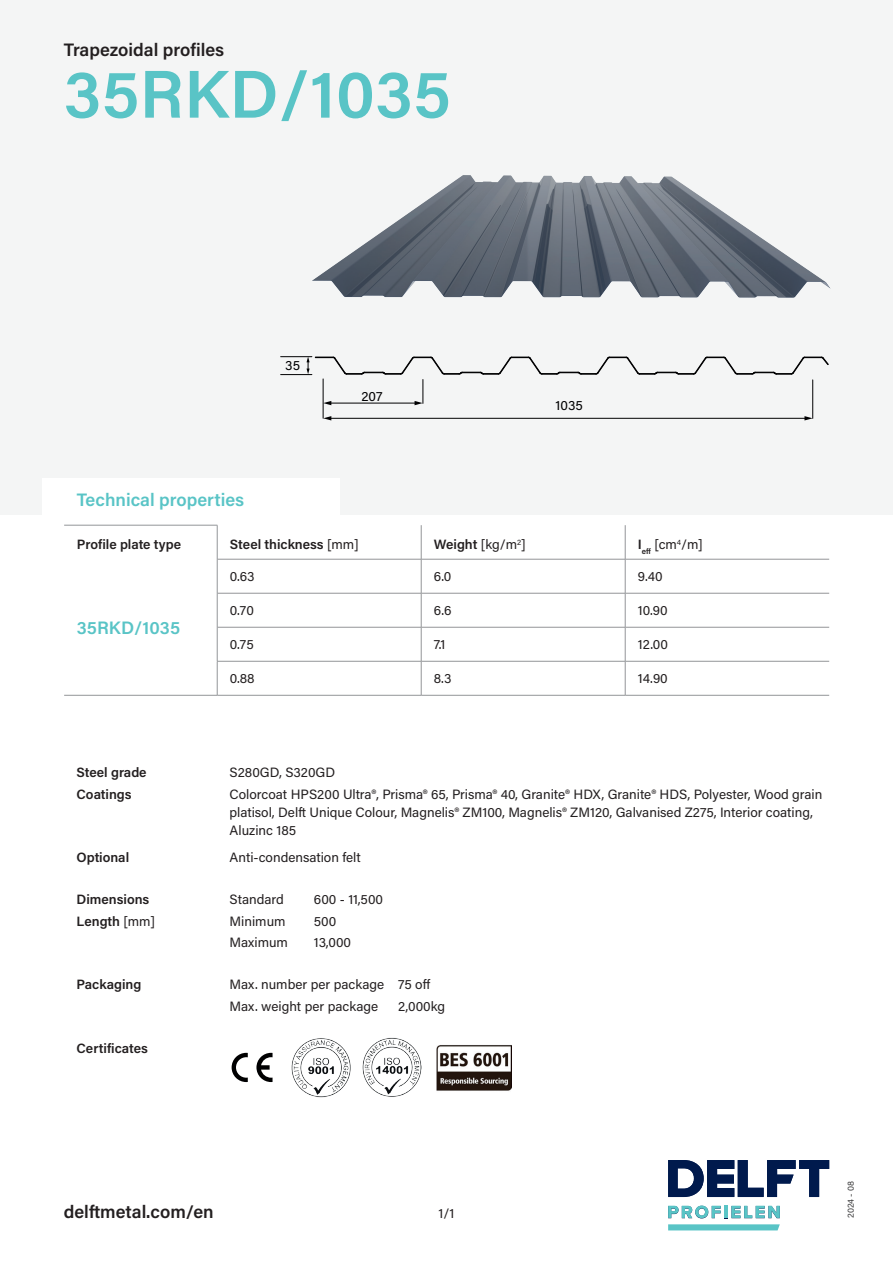
<style>
.page{position:relative;width:893px;height:1263px;background:#fff}
.page>*{position:absolute;margin:0;border:0;box-sizing:border-box;transform-origin:0 0}
.t1{font:600 67.5px "Acumin Pro";letter-spacing:.005em;color:#59c4c6}
.t2{font:600 18px "Acumin Pro";color:#231f20}
.t3{font:600 18px "Acumin Pro";color:#59c4c6}
.t4{font:13.5px/18px "Acumin Pro";color:#231f20}
.t5{font:600 13.5px "Acumin Pro";color:#231f20}
.t6{font:13.5px "Acumin Pro";color:#000001}
.t7{font:9px "Acumin Pro";color:#3e3e3f}
.s1{font-weight:400}
.s2{font-weight:600}
</style>
<div class="page">
<svg style="left:668px;top:1224px;width:112px;height:6px"></svg>
<div style="left:0;top:0;width:893px;height:514px;background:#f4f5f5"></div>
<div style="left:43px;top:478px;width:297px;height:58px;background:#fff"></div>
<hr style="left:64px;top:695px;width:153px;height:1px;background:#939598">
<hr style="left:64px;top:525px;width:153px;height:1px;background:#939598">
<hr style="left:217px;top:559px;width:204px;height:1px;background:#939598">
<hr style="left:421px;top:559px;width:204px;height:1px;background:#939598">
<hr style="left:625px;top:559px;width:204px;height:1px;background:#939598">
<hr style="left:217px;top:593px;width:204px;height:1px;background:#939598">
<hr style="left:421px;top:593px;width:204px;height:1px;background:#939598">
<hr style="left:625px;top:593px;width:204px;height:1px;background:#939598">
<hr style="left:217px;top:627px;width:204px;height:1px;background:#939598">
<hr style="left:421px;top:627px;width:204px;height:1px;background:#939598">
<hr style="left:625px;top:627px;width:204px;height:1px;background:#939598">
<hr style="left:217px;top:661px;width:204px;height:1px;background:#939598">
<hr style="left:421px;top:661px;width:204px;height:1px;background:#939598">
<hr style="left:625px;top:661px;width:204px;height:1px;background:#939598">
<hr style="left:217px;top:695px;width:204px;height:1px;background:#939598">
<hr style="left:421px;top:695px;width:204px;height:1px;background:#939598">
<hr style="left:625px;top:695px;width:204px;height:1px;background:#939598">
<hr style="left:217px;top:525px;width:1px;height:34px;background:#939598">
<hr style="left:421px;top:525px;width:1px;height:34px;background:#939598">
<hr style="left:625px;top:525px;width:1px;height:34px;background:#939598">
<hr style="left:217px;top:559px;width:1px;height:34px;background:#939598">
<hr style="left:421px;top:559px;width:1px;height:34px;background:#939598">
<hr style="left:625px;top:559px;width:1px;height:34px;background:#939598">
<hr style="left:217px;top:593px;width:1px;height:34px;background:#939598">
<hr style="left:421px;top:593px;width:1px;height:34px;background:#939598">
<hr style="left:625px;top:593px;width:1px;height:34px;background:#939598">
<hr style="left:217px;top:627px;width:1px;height:34px;background:#939598">
<hr style="left:421px;top:627px;width:1px;height:34px;background:#939598">
<hr style="left:625px;top:627px;width:1px;height:34px;background:#939598">
<hr style="left:217px;top:661px;width:1px;height:34px;background:#939598">
<hr style="left:421px;top:661px;width:1px;height:34px;background:#939598">
<hr style="left:625px;top:661px;width:1px;height:34px;background:#939598">
<hr style="left:812px;top:380px;width:1px;height:38px;background:#000001">
<hr style="left:323px;top:379px;width:1px;height:39px;background:#000001">
<hr style="left:281px;top:356px;width:31px;height:1px;background:#000001">
<hr style="left:281px;top:374px;width:31px;height:1px;background:#000001">
<hr style="left:330px;top:418px;width:476px;height:1px;background:#000001">
<svg style="left:804px;top:416px;width:9px;height:4px"></svg>
<svg style="left:323px;top:416px;width:8px;height:4px"></svg>
<svg style="left:307px;top:356px;width:522px;height:49px"></svg>
<svg style="left:256px;top:1053px;width:17px;height:29px"></svg>
<svg style="left:232px;top:1053px;width:16px;height:29px"></svg>
<img style="left:292px;top:1038px;width:59px;height:59px">
<img style="left:436px;top:1045px;width:76px;height:46px">
<img style="left:362px;top:1037px;width:60px;height:60px">
<svg style="left:668px;top:1205px;width:112px;height:13px"></svg>
<svg style="left:668px;top:1160px;width:161px;height:37px"></svg>
<img style="left:312px;top:175px;width:519px;height:123px">
<h2 class="t2" style="left:64px;top:37px;width:162px">Trapezoidal profiles</h2>
<h1 class="t1" style="left:64px;top:47px;width:389px">35RKD/1035</h1>
<p class="t6" style="left:285px;top:356px;width:16px">35</p>
<p class="t6" style="left:361px;top:387px;width:23px">207</p>
<p class="t6" style="left:556px;top:396px;width:29px">1035</p>
<h2 class="t3" style="left:77px;top:487px;width:169px">Technical properties</h2>
<p class="t5" style="left:77px;top:535px;width:106px">Profile plate type</p>
<p class="t5" style="left:230px;top:535px;width:130px">Steel thickness <span class="s1">[mm]</span></p>
<p class="t5" style="left:434px;top:535px;width:93px">Weight <span class="s1">[kg/m</span><sup>2</sup><span class="s1">]</span></p>
<p class="t4" style="left:638px;top:535px;width:66px"><span class="s2">I</span><sub>eff</sub> [cm<sup>4</sup>/m]</p>
<h2 class="t3" style="left:77px;top:615px;width:105px">35RKD/1035</h2>
<p class="t4" style="left:230px;top:567px;width:26px">0.63</p>
<p class="t4" style="left:434px;top:567px;width:19px">6.0</p>
<p class="t4" style="left:638px;top:567px;width:26px">9.40</p>
<p class="t4" style="left:230px;top:601px;width:26px">0.70</p>
<p class="t4" style="left:434px;top:601px;width:19px">6.6</p>
<p class="t4" style="left:638px;top:601px;width:31px">10.90</p>
<p class="t4" style="left:230px;top:635px;width:25px">0.75</p>
<p class="t4" style="left:434px;top:635px;width:13px">7.1</p>
<p class="t4" style="left:638px;top:635px;width:32px">12.00</p>
<p class="t4" style="left:230px;top:669px;width:26px">0.88</p>
<p class="t4" style="left:434px;top:669px;width:19px">8.3</p>
<p class="t4" style="left:638px;top:669px;width:31px">14.90</p>
<p class="t5" style="left:77px;top:763px;width:72px">Steel grade</p>
<p class="t4" style="left:230px;top:762px;width:107px">S280GD, S320GD</p>
<p class="t5" style="left:77px;top:784px;width:57px">Coatings</p>
<p class="t4" style="left:230px;top:784px;width:594px">Colorcoat HPS200 Ultra®, Prisma® 65, Prisma® 40, Granite® HDX, Granite® HDS, Polyester, Wood grain platisol, Delft Unique Colour, Magnelis® ZM100, Magnelis® ZM120, Galvanised Z275, Interior coating,<br>Aluzinc 185</p>
<p class="t5" style="left:77px;top:848px;width:54px">Optional</p>
<p class="t4" style="left:230px;top:847px;width:133px">Anti-condensation felt</p>
<p class="t5" style="left:77px;top:890px;width:74px">Dimensions</p>
<p class="t4" style="left:230px;top:890px;width:56px">Standard</p>
<p class="t4" style="left:314px;top:890px;width:71px">600 - 11,500</p>
<p class="t5" style="left:77px;top:911px;width:80px">Length <span class="s1">[mm]</span></p>
<p class="t4" style="left:230px;top:911px;width:57px">Minimum</p>
<p class="t4" style="left:314px;top:911px;width:24px">500</p>
<p class="t4" style="left:230px;top:933px;width:60px">Maximum</p>
<p class="t4" style="left:314px;top:933px;width:39px">13,000</p>
<p class="t5" style="left:77px;top:975px;width:66px">Packaging</p>
<p class="t4" style="left:230px;top:973px;width:202px;line-height:21.3px">Max. number per package 75 off<br>Max. weight per package</p>
<p class="t4" style="left:398px;top:996px;width:49px">2,000kg</p>
<p class="t5" style="left:77px;top:1039px;width:73px">Certificates</p>
<h2 class="t2" style="left:64px;top:1199px;width:151px">delftmetal.com/en</h2>
<p class="t4" style="left:439px;top:1204px;width:17px">1/1</p>
<p class="t7" style="left:844px;top:1218px;width:39px;rotate:-90deg">2024 - 08</p>
</div>
